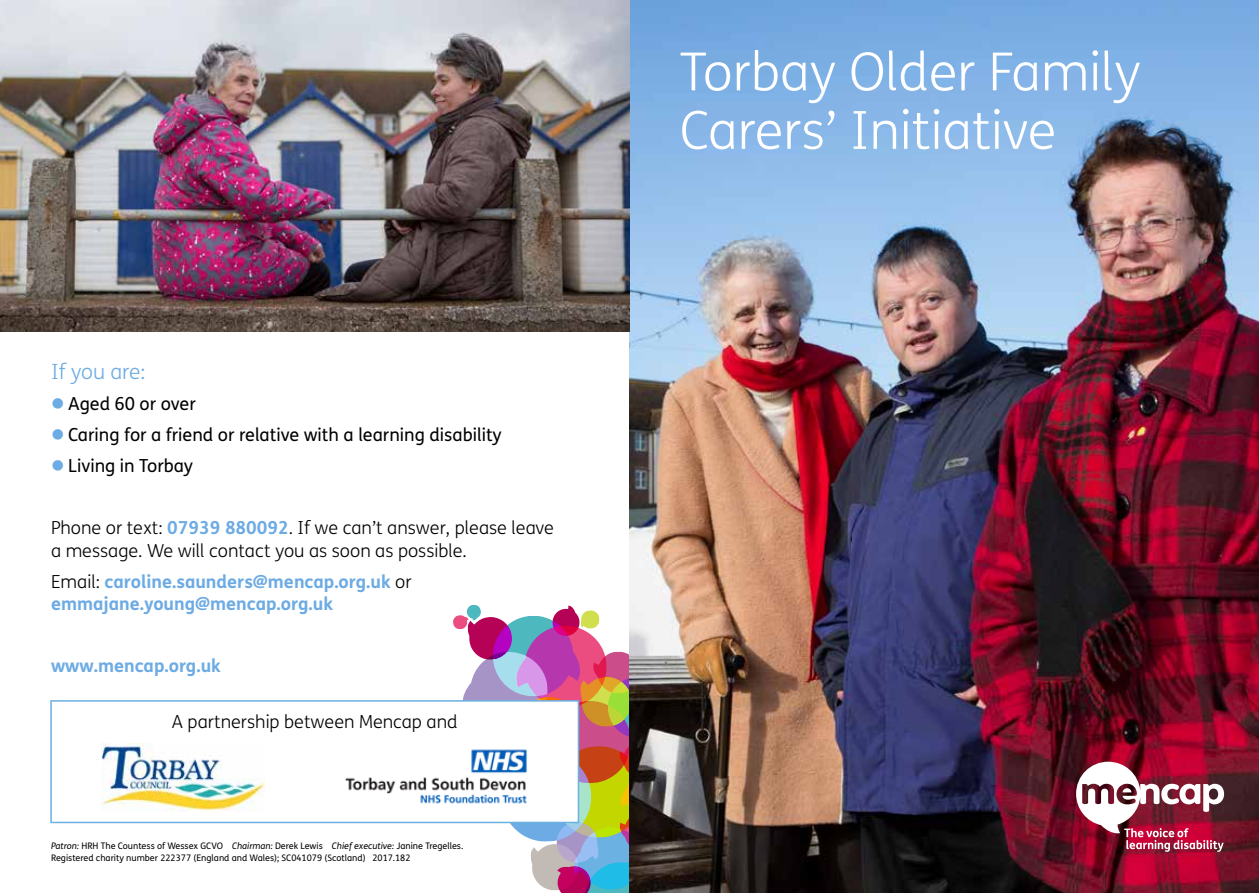
<style>
.page{position:relative;width:1259px;height:893px;background:#fff}
.page>*{position:absolute;margin:0;border:0;box-sizing:border-box;transform-origin:0 0}
.t1{font:300 52.5px/58.5px "FS Mencap";color:#fff}
.t2{font:300 21px "FS Mencap";color:#6dabe4}
.t3{font:300 18px/22.5px "FS Mencap";color:#000}
.t4{font:700 18px/22.5px "FS Mencap";color:#6dabe4}
.t5{font:18px "FS Mencap";color:#000}
.t6{font:9px/12px "FS Mencap";color:#000}
.s1{color:#6dabe4}
.s2{font-weight:700;color:#6dabe4}
.s3{font-weight:300;color:#000}
.s4{font-style:italic}
</style>
<div class="page">
<svg style="left:453px;top:605px;width:176px;height:288px"></svg>
<div style="left:50px;top:700px;width:529px;height:123px;background:#fff;border:2px solid #6bb1e2"></div>
<img style="left:629px;top:0;width:630px;height:893px">
<img style="left:101px;top:744px;width:164px;height:67px">
<img style="left:345px;top:749px;width:182px;height:55px">
<svg style="left:1076px;top:762px;width:148px;height:90px"></svg>
<img style="left:0;top:0;width:629px;height:332px">
<h2 class="t2" style="left:51px;top:360px;width:96px">If you are:</h2>
<h3 class="t5" style="left:51px;top:394px;width:146px"><span class="s1">●</span> Aged 60 or over</h3>
<h3 class="t5" style="left:51px;top:425px;width:452px"><span class="s1">●</span> Caring for a friend or relative with a learning disability</h3>
<h3 class="t5" style="left:51px;top:456px;width:144px"><span class="s1">●</span> Living in Torbay</h3>
<h3 class="t3" style="left:51px;top:517px;width:504px">Phone or text: <span class="s2">07939 880092</span>. If we can’t answer, please leave a message. We will contact you as soon as possible.</h3>
<h3 class="t4" style="left:51px;top:570px;width:362px"><span class="s3">Email:</span> caroline.saunders@mencap.org.uk <span class="s3">or </span>emmajane.young@mencap.org.uk</h3>
<h3 class="t4" style="left:51px;top:655px;width:171px">www.mencap.org.uk</h3>
<h3 class="t3" style="left:172px;top:711px;width:287px">A partnership between Mencap and</h3>
<p class="t6" style="left:51px;top:840px;width:414px"><span class="s4">Patron:</span> HRH The Countess of Wessex GCVO <span class="s4">Chairman:</span> Derek Lewis <span class="s4">Chief executive:</span> Janine Tregelles.<br>Registered charity number 222377 (England and Wales); SC041079 (Scotland) 2017.182</p>
<h1 class="t1" style="left:679px;top:44px;width:462px">Torbay Older Family<br>Carers’ Initiative</h1>
</div>
